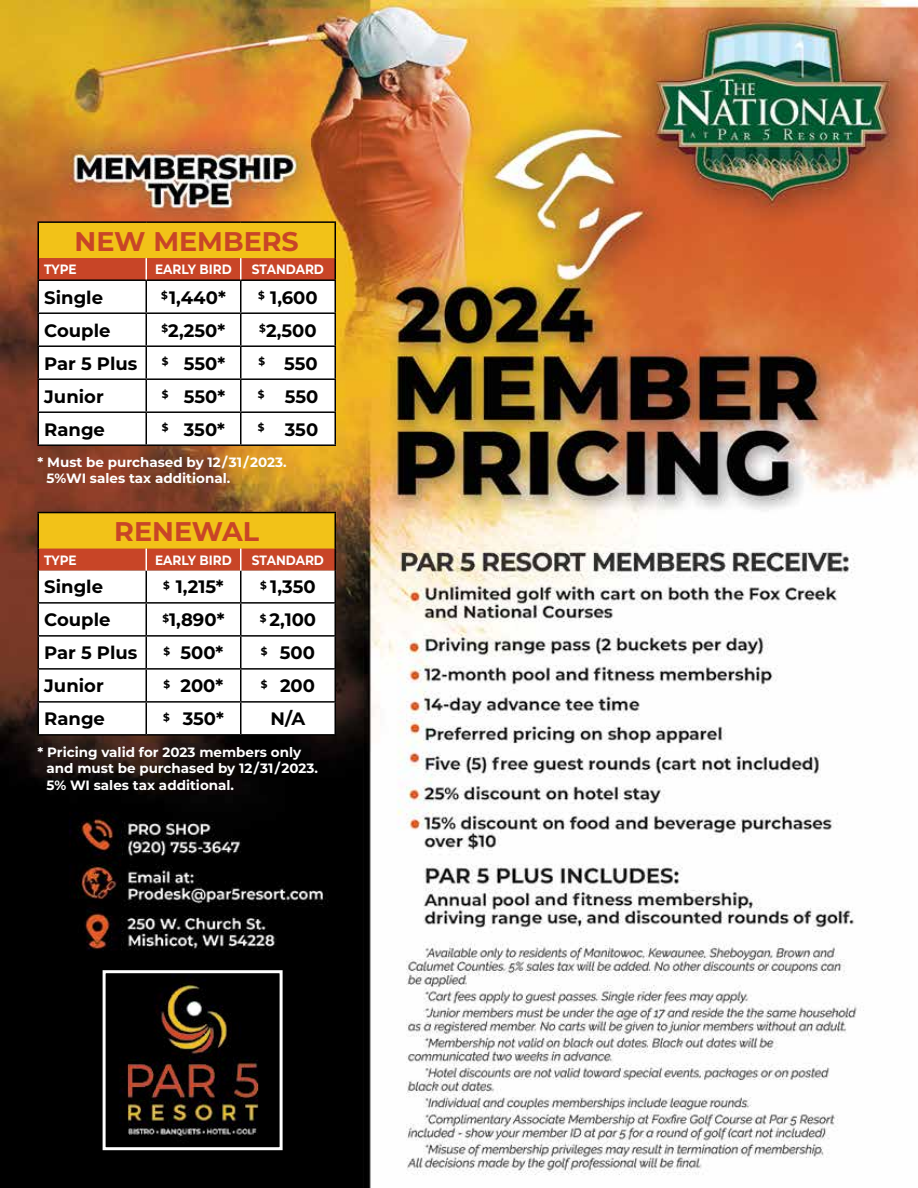
<style>
.page{position:relative;width:918px;height:1188px;background:#fff}
.page>*{position:absolute;margin:0;border:0;box-sizing:border-box;transform-origin:0 0}
.t1{font:700 27px "Montserrat";color:#c84527}
.t2{font:700 18px "Montserrat";color:#000}
.t3{font:700 13.5px/16.5px "Montserrat";color:#fff}
.t4{font:700 13.5px "Montserrat";color:#fff;scale:.9 1}
</style>
<div class="page">
<img style="left:0;top:0;width:918px;height:1188px">
<img style="left:107px;top:974px;width:172px;height:172px">
<div style="left:103px;top:970px;width:180px;height:180px;border:3px solid #fff"></div>
<div style="left:38px;top:222px;width:297px;height:36px;background:#f2c218"></div>
<svg style="left:39px;top:281px;width:295px;height:163px"></svg>
<hr style="left:334px;top:223px;width:2px;height:35px;background:#000">
<hr style="left:334px;top:258px;width:2px;height:21px;background:#000">
<hr style="left:38px;top:221px;width:108px;height:2px;background:#000">
<hr style="left:146px;top:221px;width:95px;height:2px;background:#000">
<hr style="left:241px;top:221px;width:95px;height:2px;background:#000">
<hr style="left:38px;top:444px;width:108px;height:2px;background:#000">
<hr style="left:146px;top:444px;width:95px;height:2px;background:#000">
<hr style="left:241px;top:444px;width:95px;height:2px;background:#000">
<hr style="left:38px;top:279px;width:108px;height:2px;background:#000">
<hr style="left:146px;top:279px;width:95px;height:2px;background:#000">
<hr style="left:241px;top:279px;width:95px;height:2px;background:#000">
<hr style="left:38px;top:223px;width:1px;height:35px;background:#000">
<hr style="left:38px;top:281px;width:1px;height:31px;background:#000">
<hr style="left:146px;top:281px;width:1px;height:31px;background:#000">
<hr style="left:240px;top:281px;width:2px;height:31px;background:#000">
<hr style="left:334px;top:281px;width:2px;height:31px;background:#000">
<hr style="left:38px;top:314px;width:1px;height:31px;background:#000">
<hr style="left:146px;top:314px;width:1px;height:31px;background:#000">
<hr style="left:240px;top:314px;width:2px;height:31px;background:#000">
<hr style="left:334px;top:314px;width:2px;height:31px;background:#000">
<hr style="left:38px;top:347px;width:1px;height:31px;background:#000">
<hr style="left:146px;top:347px;width:1px;height:31px;background:#000">
<hr style="left:240px;top:347px;width:2px;height:31px;background:#000">
<hr style="left:334px;top:347px;width:2px;height:31px;background:#000">
<hr style="left:38px;top:380px;width:1px;height:31px;background:#000">
<hr style="left:146px;top:380px;width:1px;height:31px;background:#000">
<hr style="left:240px;top:380px;width:2px;height:31px;background:#000">
<hr style="left:334px;top:380px;width:2px;height:31px;background:#000">
<hr style="left:38px;top:413px;width:1px;height:31px;background:#000">
<hr style="left:146px;top:413px;width:1px;height:31px;background:#000">
<hr style="left:240px;top:413px;width:2px;height:31px;background:#000">
<hr style="left:334px;top:413px;width:2px;height:31px;background:#000">
<hr style="left:38px;top:312px;width:108px;height:2px;background:#000">
<hr style="left:146px;top:312px;width:95px;height:2px;background:#000">
<hr style="left:241px;top:312px;width:95px;height:2px;background:#000">
<hr style="left:38px;top:345px;width:108px;height:2px;background:#000">
<hr style="left:146px;top:345px;width:95px;height:2px;background:#000">
<hr style="left:241px;top:345px;width:95px;height:2px;background:#000">
<hr style="left:38px;top:378px;width:108px;height:2px;background:#000">
<hr style="left:146px;top:378px;width:95px;height:2px;background:#000">
<hr style="left:241px;top:378px;width:95px;height:2px;background:#000">
<hr style="left:38px;top:411px;width:108px;height:2px;background:#000">
<hr style="left:146px;top:411px;width:95px;height:2px;background:#000">
<hr style="left:241px;top:411px;width:95px;height:2px;background:#000">
<svg style="left:38px;top:258px;width:297px;height:22px;background:#c24426"></svg>
<hr style="left:240px;top:258px;width:2px;height:21px;background:#fff">
<div style="left:38px;top:513px;width:297px;height:36px;background:#f2c218"></div>
<svg style="left:39px;top:571px;width:295px;height:163px"></svg>
<hr style="left:334px;top:513px;width:2px;height:36px;background:#000">
<hr style="left:334px;top:549px;width:2px;height:22px;background:#000">
<hr style="left:38px;top:512px;width:108px;height:1px;background:#000">
<hr style="left:146px;top:512px;width:95px;height:1px;background:#000">
<hr style="left:241px;top:512px;width:95px;height:1px;background:#000">
<hr style="left:38px;top:734px;width:108px;height:2px;background:#000">
<hr style="left:146px;top:734px;width:95px;height:2px;background:#000">
<hr style="left:241px;top:734px;width:95px;height:2px;background:#000">
<hr style="left:38px;top:513px;width:1px;height:36px;background:#000">
<hr style="left:38px;top:571px;width:1px;height:31px;background:#000">
<hr style="left:146px;top:571px;width:1px;height:31px;background:#000">
<hr style="left:240px;top:571px;width:2px;height:31px;background:#000">
<hr style="left:334px;top:571px;width:2px;height:31px;background:#000">
<hr style="left:38px;top:604px;width:1px;height:31px;background:#000">
<hr style="left:146px;top:604px;width:1px;height:31px;background:#000">
<hr style="left:240px;top:604px;width:2px;height:31px;background:#000">
<hr style="left:334px;top:604px;width:2px;height:31px;background:#000">
<hr style="left:38px;top:637px;width:1px;height:31px;background:#000">
<hr style="left:146px;top:637px;width:1px;height:31px;background:#000">
<hr style="left:240px;top:637px;width:2px;height:31px;background:#000">
<hr style="left:334px;top:637px;width:2px;height:31px;background:#000">
<hr style="left:38px;top:670px;width:1px;height:31px;background:#000">
<hr style="left:146px;top:670px;width:1px;height:31px;background:#000">
<hr style="left:240px;top:670px;width:2px;height:31px;background:#000">
<hr style="left:334px;top:670px;width:2px;height:31px;background:#000">
<hr style="left:38px;top:703px;width:1px;height:31px;background:#000">
<hr style="left:146px;top:703px;width:1px;height:31px;background:#000">
<hr style="left:240px;top:703px;width:2px;height:31px;background:#000">
<hr style="left:334px;top:703px;width:2px;height:31px;background:#000">
<hr style="left:38px;top:602px;width:108px;height:2px;background:#000">
<hr style="left:146px;top:602px;width:95px;height:2px;background:#000">
<hr style="left:241px;top:602px;width:95px;height:2px;background:#000">
<hr style="left:38px;top:635px;width:108px;height:2px;background:#000">
<hr style="left:146px;top:635px;width:95px;height:2px;background:#000">
<hr style="left:241px;top:635px;width:95px;height:2px;background:#000">
<hr style="left:38px;top:668px;width:108px;height:2px;background:#000">
<hr style="left:146px;top:668px;width:95px;height:2px;background:#000">
<hr style="left:241px;top:668px;width:95px;height:2px;background:#000">
<hr style="left:38px;top:701px;width:108px;height:2px;background:#000">
<hr style="left:146px;top:701px;width:95px;height:2px;background:#000">
<hr style="left:241px;top:701px;width:95px;height:2px;background:#000">
<div style="left:38px;top:549px;width:297px;height:22px;background:#c84527"></div>
<h1 class="t1" style="left:75px;top:221px;width:226px">NEW MEMBERS</h1>
<p class="t4" style="left:44px;top:260px;width:38px">TYPE</p>
<p class="t4" style="left:155px;top:260px;width:87px">EARLY BIRD</p>
<p class="t4" style="left:252px;top:260px;width:82px">STANDARD</p>
<p class="t2" style="left:44px;top:284px;width:60px">Single</p>
<p class="t2" style="left:161px;top:284px;width:66px"><sup>$</sup> 1,440*</p>
<p class="t2" style="left:258px;top:284px;width:61px"><sup>$</sup> 1,600</p>
<p class="t2" style="left:44px;top:317px;width:68px">Couple</p>
<p class="t2" style="left:162px;top:317px;width:65px"><sup>$</sup>2,250*</p>
<p class="t2" style="left:259px;top:317px;width:59px"><sup>$</sup>2,500</p>
<p class="t2" style="left:44px;top:350px;width:95px">Par 5 Plus</p>
<p class="t2" style="left:162px;top:350px;width:65px"><sup>$</sup> 550*</p>
<p class="t2" style="left:258px;top:350px;width:61px"><sup>$</sup> 550</p>
<p class="t2" style="left:44px;top:383px;width:61px">Junior</p>
<p class="t2" style="left:162px;top:383px;width:65px"><sup>$</sup> 550*</p>
<p class="t2" style="left:258px;top:383px;width:62px"><sup>$</sup> 550</p>
<p class="t2" style="left:44px;top:416px;width:62px">Range</p>
<p class="t2" style="left:162px;top:416px;width:65px"><sup>$</sup> 350*</p>
<p class="t2" style="left:258px;top:416px;width:62px"><sup>$</sup> 350</p>
<p class="t3" style="left:47px;top:453px;width:242px;text-indent:-9px">* Must be purchased by 12/31/2023.<br>5%WI sales tax additional.</p>
<h1 class="t1" style="left:114px;top:512px;width:146px">RENEWAL</h1>
<p class="t4" style="left:44px;top:550px;width:38px">TYPE</p>
<p class="t4" style="left:155px;top:550px;width:87px">EARLY BIRD</p>
<p class="t4" style="left:252px;top:550px;width:82px">STANDARD</p>
<p class="t2" style="left:44px;top:574px;width:60px">Single</p>
<p class="t2" style="left:163px;top:574px;width:62px"><sup>$</sup> 1,215*</p>
<p class="t2" style="left:260px;top:574px;width:57px"><sup>$</sup> 1,350</p>
<p class="t2" style="left:44px;top:607px;width:68px">Couple</p>
<p class="t2" style="left:162px;top:607px;width:64px"><sup>$</sup>1,890*</p>
<p class="t2" style="left:260px;top:607px;width:58px"><sup>$</sup> 2,100</p>
<p class="t2" style="left:44px;top:640px;width:95px">Par 5 Plus</p>
<p class="t2" style="left:164px;top:640px;width:61px"><sup>$</sup> 500*</p>
<p class="t2" style="left:261px;top:640px;width:56px"><sup>$</sup> 500</p>
<p class="t2" style="left:44px;top:673px;width:61px">Junior</p>
<p class="t2" style="left:164px;top:673px;width:61px"><sup>$</sup> 200*</p>
<p class="t2" style="left:261px;top:673px;width:56px"><sup>$</sup> 200</p>
<p class="t2" style="left:44px;top:706px;width:62px">Range</p>
<p class="t2" style="left:163px;top:706px;width:62px"><sup>$</sup> 350*</p>
<p class="t2" style="left:271px;top:706px;width:36px">N/A</p>
<p class="t3" style="left:47px;top:743px;width:273px;text-indent:-9px">* Pricing valid for 2023 members only and must be purchased by 12/31/2023.<br>5% WI sales tax additional.</p>
</div>
